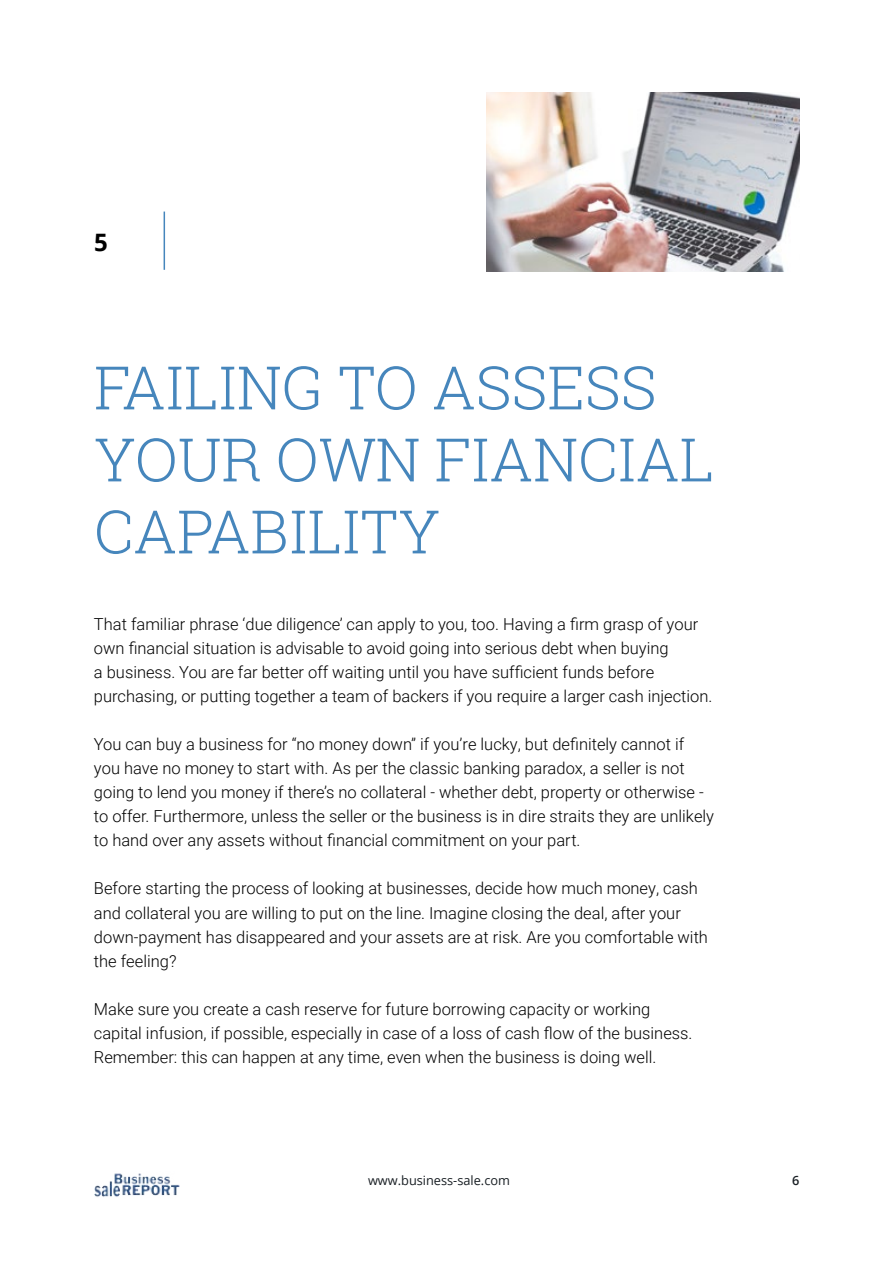
<style>
.page{position:relative;width:893px;height:1263px;background:#fff}
.page>*{position:absolute;margin:0;border:0;box-sizing:border-box;transform-origin:0 0}
.t1{font:300 60px/72px "Roboto Slab";color:#4686bc}
.t2{font:700 24px "Open Sans";color:#000}
.t3{font:300 16.5px/24px "Roboto";color:#000}
.t4{font:12.75px "Open Sans";color:#191f24}
.t5{font:600 12.75px "Open Sans";color:#191f24}
</style>
<div class="page">
<img style="left:95px;top:1173px;width:85px;height:24px">
<img style="left:486px;top:92px;width:313px;height:179px">
<hr style="left:164px;top:212px;width:1px;height:58px;background:#4686bc">
<h2 class="t2" style="left:94px;top:225px;width:15px">5</h2>
<h1 class="t1" style="left:94px;top:350px;width:622px">FAILING TO ASSESS<br>YOUR OWN FIANCIAL<br>CAPABILITY</h1>
<p class="t3" style="left:94px;top:612px;width:620px">That familiar phrase ‘due diligence’ can apply to you, too. Having a firm grasp of your own financial situation is advisable to avoid going into serious debt when buying<br>a business. You are far better off waiting until you have sufficient funds before purchasing, or putting together a team of backers if you require a larger cash injection.</p>
<p class="t3" style="left:94px;top:732px;width:622px">You can buy a business for “no money down” if you’re lucky, but definitely cannot if you have no money to start with. As per the classic banking paradox, a seller is not going to lend you money if there’s no collateral - whether debt, property or otherwise - to offer. Furthermore, unless the seller or the business is in dire straits they are unlikely to hand over any assets without financial commitment on your part.</p>
<p class="t3" style="left:94px;top:876px;width:616px">Before starting the process of looking at businesses, decide how much money, cash and collateral you are willing to put on the line. Imagine closing the deal, after your down-payment has disappeared and your assets are at risk. Are you comfortable with the feeling?</p>
<p class="t3" style="left:94px;top:996px;width:600px">Make sure you create a cash reserve for future borrowing capacity or working capital infusion, if possible, especially in case of a loss of cash flow of the business.<br>Remember: this can happen at any time, even when the business is doing well.</p>
<p class="t4" style="left:368px;top:1171px;width:143px">www.business-sale.com</p>
<p class="t5" style="left:792px;top:1171px;width:9px">6</p>
</div>
